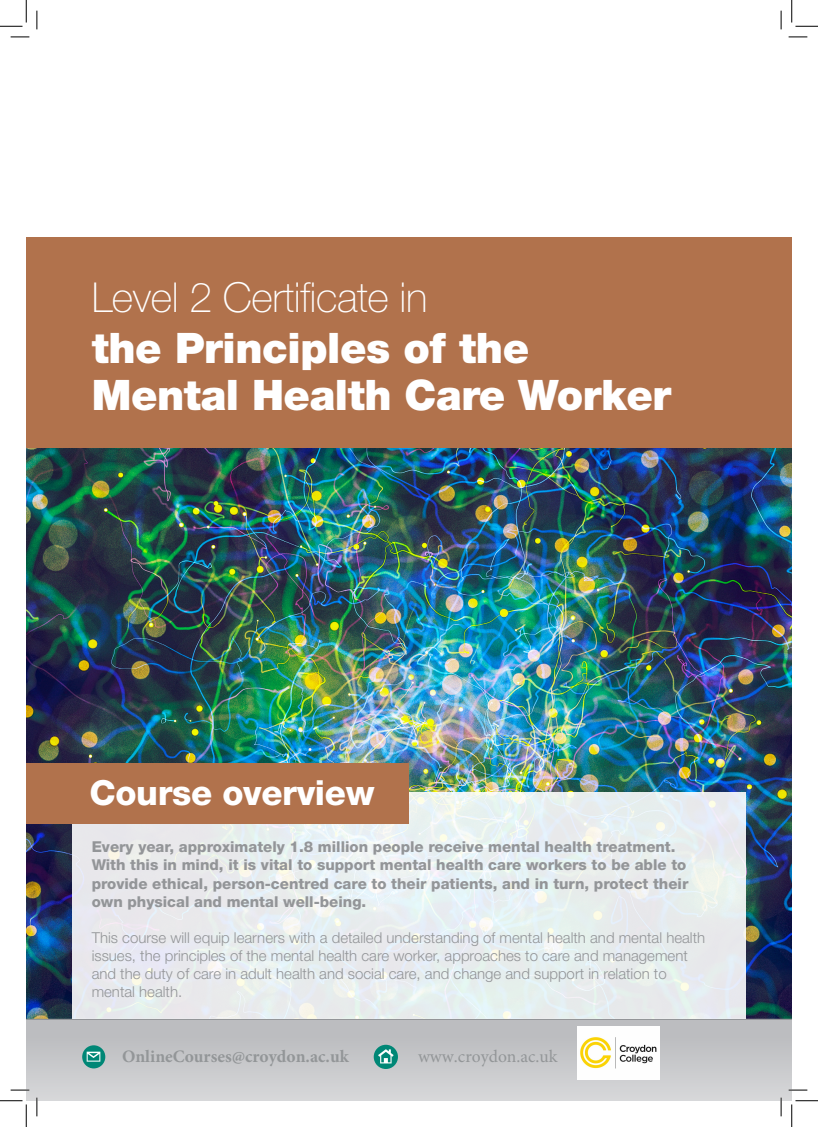
<style>
.page{position:relative;width:818px;height:1127px;background:#fff}
.page>*{position:absolute;margin:0;border:0;box-sizing:border-box;transform-origin:0 0}
.Body_Subheader__Turq{font:900 42.12px/47.5px "Helvetica Neue LT Pro";letter-spacing:-.01em;color:#fff}
.Body_Subheader__Turq-2{font:100 41.25px "Helvetica Neue LT Pro";letter-spacing:-.01em;color:#fff}
.Body_Subheader__Turq-3{font:800 34.62px "Helvetica Neue LT Pro";letter-spacing:-.01em;color:#fff}
.t1{font:700 17.5px "Minion Pro";color:#939698}
.t2{font:17.5px "Minion Pro";color:#939698}
.Body_Subheader__Turq-4{font:300 15px/18px "Helvetica Neue LT Pro";color:#939598}
.Body_Subheader__Turq-5{font:800 15px/18px "Helvetica Neue LT Pro";color:#939598}
</style>
<div class="page">
<img style="left:26px;top:448px;width:766px;height:570px">
<div style="left:26px;top:1018px;width:766px;height:82px;background:linear-gradient(to bottom,#b7b8bb,#d5d6d8)"></div>
<hr style="left:26px;top:1018px;width:766px;height:1px;background:#939598">
<svg style="left:82px;top:1045px;width:23px;height:23px"></svg>
<svg style="left:87px;top:1051px;width:13px;height:10px"></svg>
<svg style="left:374px;top:1044px;width:24px;height:24px"></svg>
<svg style="left:378px;top:1048px;width:16px;height:15px"></svg>
<div style="left:26px;top:238px;width:766px;height:210px;background:#b1724c"></div>
<svg style="left:72px;top:792px;width:674px;height:226px;background:#e8edef"></svg>
<div style="left:26px;top:762px;width:383px;height:61px;background:#b1724c"></div>
<svg style="left:11px;top:36px;width:18px;height:2px"></svg>
<svg style="left:788px;top:36px;width:19px;height:2px"></svg>
<svg style="left:11px;top:1088px;width:18px;height:2px"></svg>
<svg style="left:788px;top:1088px;width:19px;height:2px"></svg>
<svg style="left:36px;top:11px;width:2px;height:18px"></svg>
<svg style="left:36px;top:1097px;width:2px;height:18px"></svg>
<svg style="left:780px;top:11px;width:2px;height:18px"></svg>
<svg style="left:780px;top:1097px;width:2px;height:18px"></svg>
<svg style="left:0;top:0;width:27px;height:27px"></svg>
<svg style="left:0;top:1100px;width:27px;height:26px"></svg>
<svg style="left:791px;top:0;width:27px;height:27px"></svg>
<svg style="left:791px;top:1100px;width:27px;height:26px"></svg>
<img style="left:577px;top:1025px;width:83px;height:54px">
<p class="Body_Subheader__Turq-2" style="left:92px;top:274px;width:337px">Level 2 Certificate in</p>
<p class="Body_Subheader__Turq" style="left:92px;top:324px;width:581px">the Principles of the<br>Mental Health Care Worker</p>
<p class="Body_Subheader__Turq-3" style="left:90px;top:771px;width:286px">Course overview</p>
<p class="Body_Subheader__Turq-5" style="left:92px;top:837px;width:598px">Every year, approximately 1.8 million people receive mental health treatment.<br>With this in mind, it is vital to support mental health care workers to be able to provide ethical, person-centred care to their patients, and in turn, protect their own physical and mental well-being.</p>
<p class="Body_Subheader__Turq-4" style="left:92px;top:927px;width:615px">This course will equip learners with a detailed understanding of mental health and mental health issues, the principles of the mental health care worker, approaches to care and management and the duty of care in adult health and social care, and change and support in relation to mental health.</p>
<p class="t1" style="left:122px;top:1043px;width:228px">OnlineCourses@croydon.ac.uk</p>
<p class="t2" style="left:418px;top:1044px;width:141px">www.croydon.ac.uk</p>
</div>
